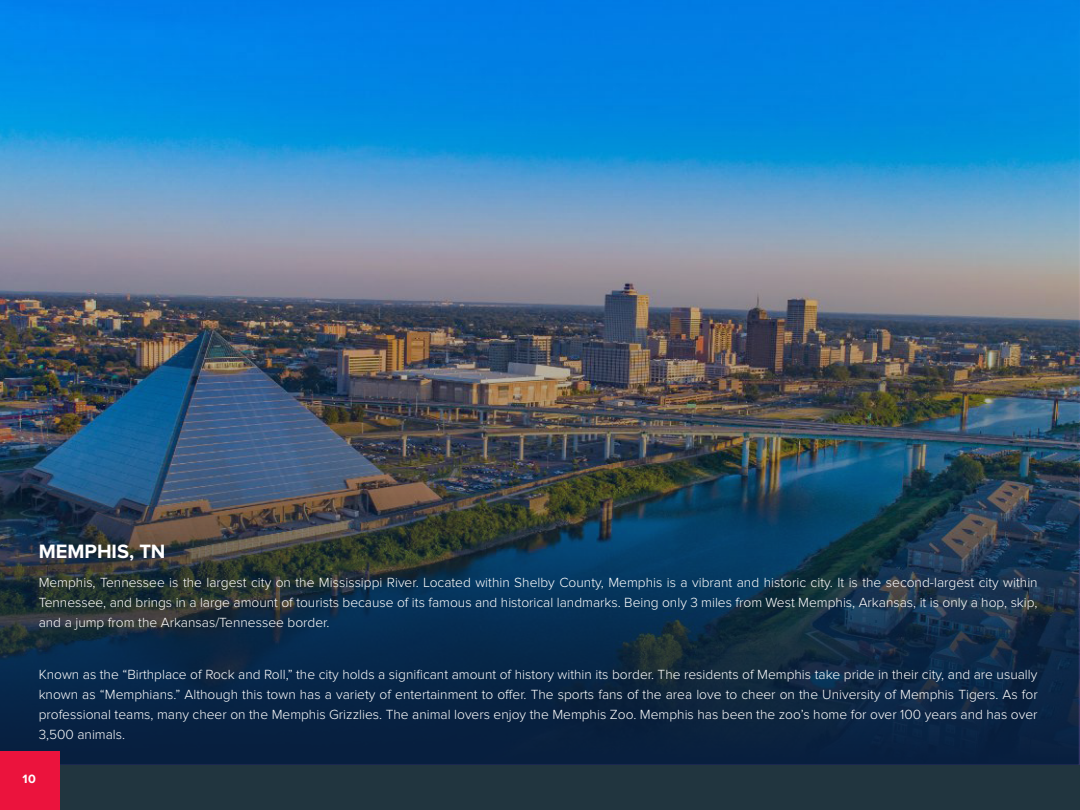
<style>
.page{position:relative;width:1080px;height:810px;background:#fff}
.page>*{position:absolute;margin:0;border:0;box-sizing:border-box;transform-origin:0 0}
.t1{font:700 20px "Proxima Nova";color:#fff}
.Body_Copy{font:300 13.75px/20px "Proxima Nova";color:#fff;text-align:justify}
.t2{font:700 12.5px "Proxima Nova";color:#fff}
</style>
<div class="page">
<img style="left:0;top:0;width:1080px;height:766px">
<div style="left:56px;top:766px;width:1024px;height:44px;background:#21353f"></div>
<div style="left:0;top:752px;width:60px;height:58px;background:#eb133d"></div>
<p class="t1" style="left:39px;top:540px;width:128px">MEMPHIS, TN</p>
<p class="Body_Copy" style="left:39px;top:573px;width:1001px">Memphis, Tennessee is the largest city on the Mississippi River. Located within Shelby County, Memphis is a vibrant and historic city. It is the second-largest city within Tennessee, and brings in a large amount of tourists because of its famous and historical landmarks. Being only 3 miles from West Memphis, Arkansas, it is only a hop, skip, and a jump from the Arkansas/Tennessee border.</p>
<p class="Body_Copy" style="left:39px;top:664px;width:1001px">Known as the “Birthplace of Rock and Roll,” the city holds a significant amount of history within its border. The residents of Memphis take pride in their city, and are usually known as “Memphians.” Although this town has a variety of entertainment to offer. The sports fans of the area love to cheer on the University of Memphis Tigers. As for professional teams, many cheer on the Memphis Grizzlies. The animal lovers enjoy the Memphis Zoo. Memphis has been the zoo’s home for over 100 years and has over 3,500 animals.</p>
<p class="t2" style="left:23px;top:773px;width:16px">1010</p>
</div>
